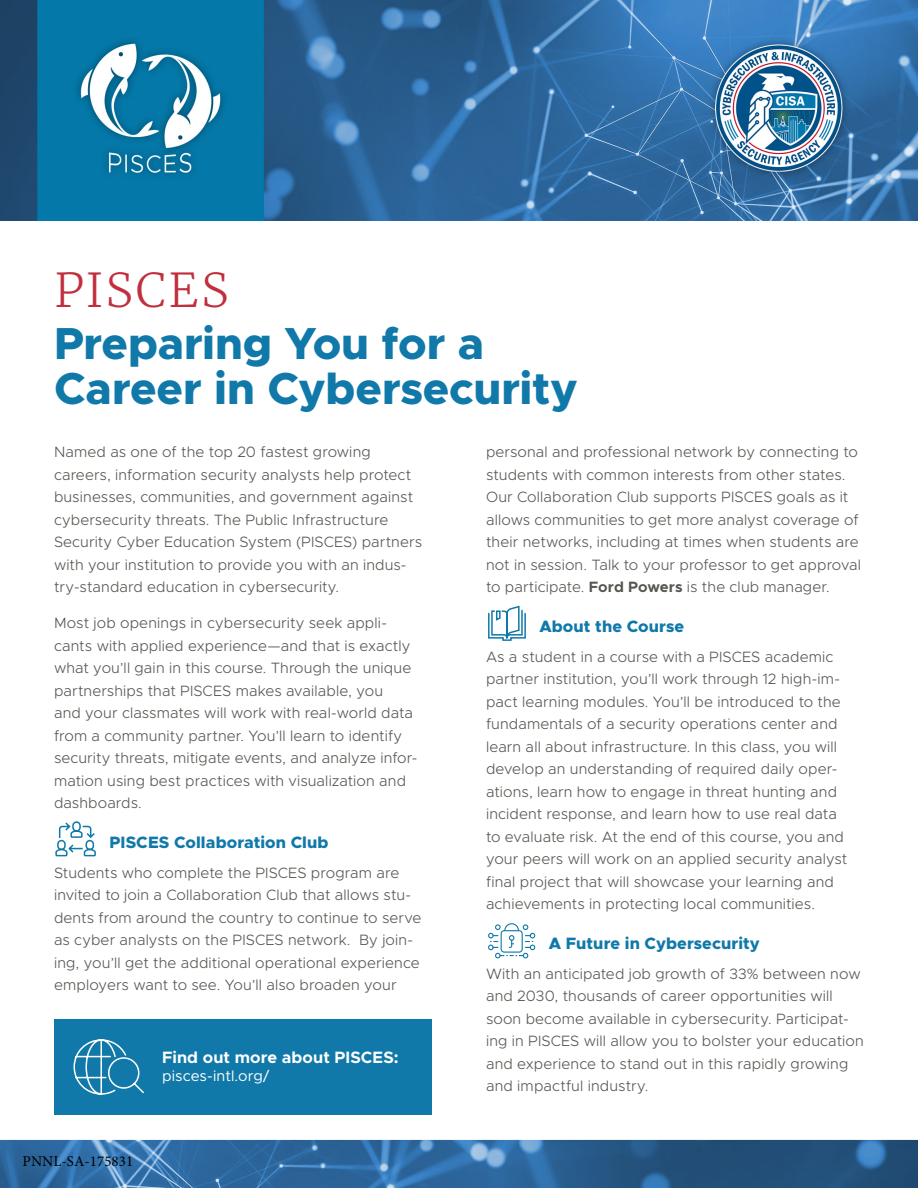
<style>
.page{position:relative;width:918px;height:1188px;background:#fff}
.page>*{position:absolute;margin:0;border:0;box-sizing:border-box;transform-origin:0 0}
.t1{font:300 46.5px "Merriweather";letter-spacing:.055em;color:#c12f3d}
.t2{font:800 45px/45px "Metropolis";letter-spacing:-.005em;color:#1079a9}
.t3{font:800 16.5px "Metropolis";letter-spacing:.005em;color:#1079a9}
.contact_name{font:700 16.5px "Metropolis";letter-spacing:.01em;color:#fff}
.body{font:300 15px/22.5px "Metropolis";letter-spacing:.01em;color:#595651}
.contact_email{font:15px "Metropolis";letter-spacing:.005em;color:#fff}
.t4{font:15px "Minion Pro";letter-spacing:.005em;color:#000}
.s1{font-weight:700}
</style>
<div class="page">
<img style="left:0;top:0;width:918px;height:1188px">
<div style="left:54px;top:1019px;width:378px;height:95px;background:#1079a9"></div>
<svg style="left:73px;top:1039px;width:71px;height:56px"></svg>
<svg style="left:487px;top:605px;width:40px;height:37px"></svg>
<svg style="left:488px;top:923px;width:47px;height:35px"></svg>
<svg style="left:55px;top:821px;width:42px;height:36px"></svg>
<p class="t1" style="left:54px;top:261px;width:176px">PISCES</p>
<p class="t2" style="left:54px;top:321px;width:525px">Preparing You for a<br>Career in Cybersecurity</p>
<p class="body" style="left:54px;top:441px;width:370px">Named as one of the top 20 fastest growing careers, information security analysts help protect businesses, communities, and government against cybersecurity threats. The Public Infrastructure Security Cyber Education System (PISCES) partners with your institution to provide you with an indus&shy;try-standard education in cybersecurity.</p>
<p class="body" style="left:54px;top:612px;width:365px">Most job openings in cybersecurity seek appli&shy;cants with applied experience—and that is exactly what you’ll gain in this course. Through the unique partnerships that PISCES makes available, you<br>and your classmates will work with real-world data from a community partner. You’ll learn to identify security threats, mitigate events, and analyze infor&shy;mation using best practices with visualization and dashboards.</p>
<p class="t3" style="left:109px;top:832px;width:221px">PISCES Collaboration Club</p>
<p class="body" style="left:54px;top:861px;width:369px">Students who complete the PISCES program are invited to join a Collaboration Club that allows stu&shy;dents from around the country to continue to serve as cyber analysts on the PISCES network. By join&shy;ing, you’ll get the additional operational experience employers want to see. You’ll also broaden your</p>
<p class="body" style="left:486px;top:441px;width:377px">personal and professional network by connecting to students with common interests from other states.<br>Our Collaboration Club supports PISCES goals as it allows communities to get more analyst coverage of their networks, including at times when students are not in session. Talk to your professor to get approval to participate. <span class="s1">Ford Powers</span> is the club manager.</p>
<p class="t3" style="left:539px;top:616px;width:146px">About the Course</p>
<p class="body" style="left:486px;top:645px;width:363px">As a student in a course with a PISCES academic partner institution, you’ll work through 12 high-im&shy;pact learning modules. You’ll be introduced to the fundamentals of a security operations center and learn all about infrastructure. In this class, you will develop an understanding of required daily oper&shy;ations, learn how to engage in threat hunting and incident response, and learn how to use real data to evaluate risk. At the end of this course, you and your peers will work on an applied security analyst final project that will showcase your learning and achievements in protecting local communities.</p>
<p class="t3" style="left:549px;top:933px;width:213px">A Future in Cybersecurity</p>
<p class="body" style="left:486px;top:962px;width:379px">With an anticipated job growth of 33% between now and 2030, thousands of career opportunities will soon become available in cybersecurity. Participat&shy;ing in PISCES will allow you to bolster your education and experience to stand out in this rapidly growing and impactful industry.</p>
<p class="contact_name" style="left:162px;top:1047px;width:238px">Find out more about PISCES:</p>
<p class="contact_email" style="left:162px;top:1067px;width:109px">pisces-intl.org/</p>
<p class="t4" style="left:23px;top:1151px;width:112px">PNNL-SA-175831</p>
</div>
